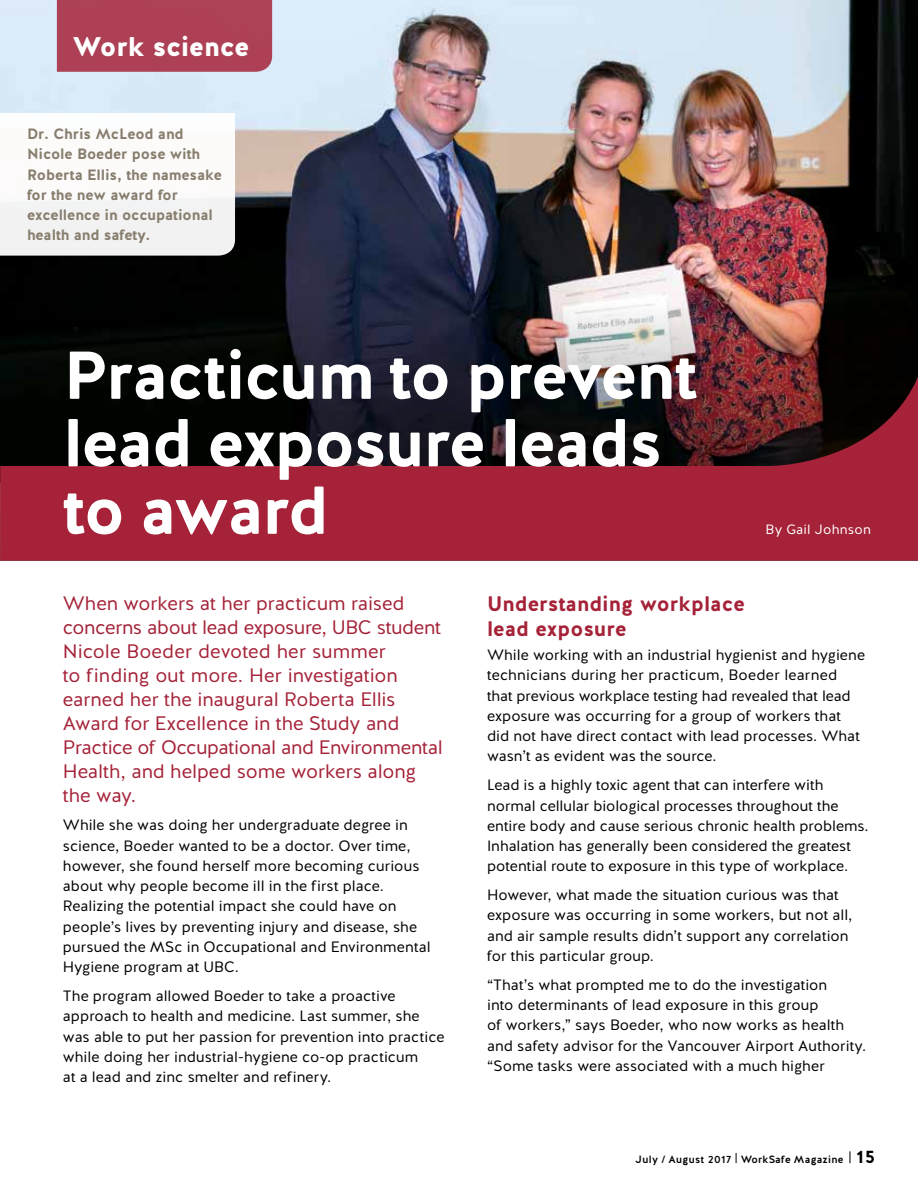
<style>
.page{position:relative;width:918px;height:1188px;background:#fff}
.page>*{position:absolute;margin:0;border:0;box-sizing:border-box;transform-origin:0 0}
.t1{font:67.5px/67.5px "Work Safe BC Halis R Bold";letter-spacing:-.03em;color:#fff}
.t2{font:27px "Work Safe BC Halis R Black";letter-spacing:-.01em;color:#fff}
.t3{font:21px/24.8px "Work Safe BC Halis R Bold";color:#a52238}
.t4{font:19.5px/24px "Work Safe BC Halis R Book";letter-spacing:-.01em;color:#a52238}
.t5{font:15px/20.2px "Work Safe BC Halis R Book";color:#000}
.t6{font:15px/20.2px "Work Safe BC Halis R Bold";letter-spacing:-.01em;color:#887e6e}
.t7{font:13.5px "Work Safe BC Halis R Book";letter-spacing:.015em;color:#fff}
.t8{font:10.5px "Work Safe BC Halis R Medium";letter-spacing:.025em;color:#000}
.s1{font-family:"Work Safe BC Halis R Bold";font-size:18px}
</style>
<div class="page">
<img style="left:0;top:0;width:918px;height:303px">
<svg style="left:0;top:113px;width:235px;height:143px"></svg>
<svg style="left:0;top:304px;width:918px;height:257px;background:#58202a"></svg>
<div style="left:57px;top:0;width:215px;height:72px;background:#ad4055"></div>
<svg style="left:849px;top:1151px;width:1px;height:12px"></svg>
<h2 class="t2" style="left:73px;top:29px;width:178px">Work science</h2>
<p class="t6" style="left:27px;top:124px;width:197px">Dr. Chris McLeod and<br>Nicole Boeder pose with<br>Roberta Ellis, the namesake for the new award for excellence in occupational health and safety.</p>
<h1 class="t1" style="left:63px;top:343px;width:636px">Practicum to prevent lead exposure leads to award</h1>
<p class="t7" style="left:765px;top:520px;width:107px">By Gail Johnson</p>
<p class="t4" style="left:63px;top:591px;width:381px">When workers at her practicum raised concerns about lead exposure, UBC student Nicole Boeder devoted her summer<br>to finding out more. Her investigation earned her the inaugural Roberta Ellis Award for Excellence in the Study and Practice of Occupational and Environmental Health, and helped some workers along the way.</p>
<p class="t5" style="left:63px;top:815px;width:369px">While she was doing her undergraduate degree in science, Boeder wanted to be a doctor. Over time, however, she found herself more becoming curious about why people become ill in the first place.<br>Realizing the potential impact she could have on people’s lives by preventing injury and disease, she pursued the MSc in Occupational and Environmental Hygiene program at UBC.</p>
<p class="t5" style="left:63px;top:986px;width:383px">The program allowed Boeder to take a proactive approach to health and medicine. Last summer, she was able to put her passion for prevention into practice while doing her industrial-hygiene co-op practicum<br>at a lead and zinc smelter and refinery.</p>
<h3 class="t3" style="left:487px;top:592px;width:259px">Understanding workplace lead exposure</h3>
<p class="t5" style="left:487px;top:645px;width:380px">While working with an industrial hygienist and hygiene technicians during her practicum, Boeder learned that previous workplace testing had revealed that lead exposure was occurring for a group of workers that did not have direct contact with lead processes. What wasn’t as evident was the source.</p>
<p class="t5" style="left:487px;top:775px;width:383px">Lead is a highly toxic agent that can interfere with normal cellular biological processes throughout the entire body and cause serious chronic health problems.<br>Inhalation has generally been considered the greatest potential route to exposure in this type of workplace.</p>
<p class="t5" style="left:487px;top:885px;width:367px">However, what made the situation curious was that exposure was occurring in some workers, but not all, and air sample results didn’t support any correlation for this particular group.</p>
<p class="t5" style="left:487px;top:975px;width:381px">“That’s what prompted me to do the investigation<br>into determinants of lead exposure in this group<br>of workers,” says Boeder, who now works as health and safety advisor for the Vancouver Airport Authority. “Some tasks were associated with a much higher</p>
<p class="t8" style="left:636px;top:1153px;width:241px">July / August 2017 | WorkSafe Magazine <span class="s1">15</span></p>
</div>
